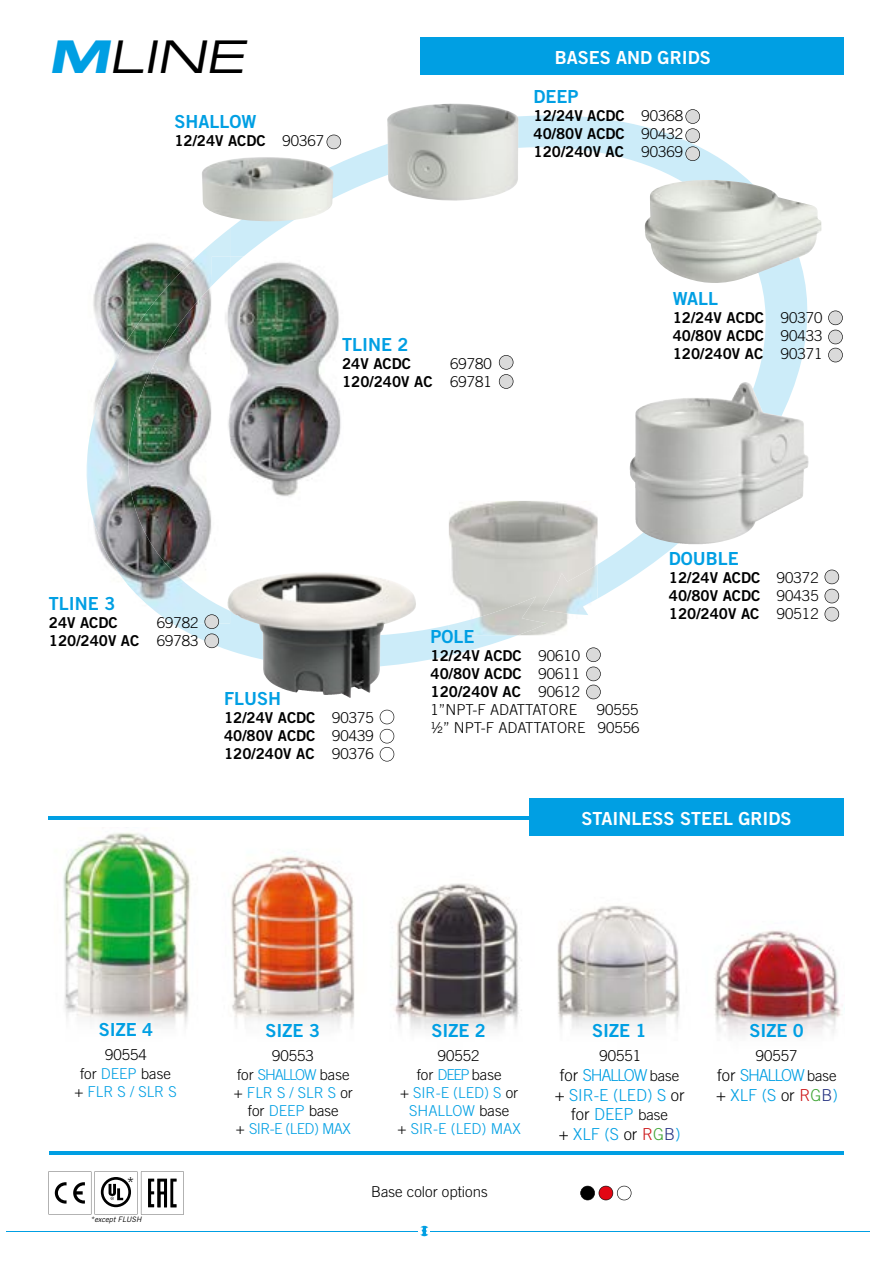
<style>
.page{position:relative;width:893px;height:1263px;background:#fff}
.page>*{position:absolute;margin:0;border:0;box-sizing:border-box;transform-origin:0 0}
.t1{font:italic 45px "Eurostile Extended Two";color:#000}
.t2{font:18px "Trade Gothic Bold Two";color:#009fe3}
.t3{font:18px "Trade Gothic Bold Two";color:#fff}
.t4{font:300 16.5px/19.8px "Trade Gothic";color:#009fe3;text-align:center}
.t5{font:300 16.5px "Trade Gothic";color:#000}
.t6{font:15px/18px "Trade Gothic Bold Two";color:#000;text-align:justify}
.t7{font:300 15px/18.1px "Trade Gothic";color:#009fe3;text-align:center}
.t8{font:300 15px/18.3px "Trade Gothic";color:#000;text-align:right}
.t9{font:italic 7.5px "Trade Gothic";color:#000}
.s1{font-family:"Eurostile Bold Extended Two";color:#009fe3}
.s2{font-family:"Trade Gothic";font-weight:300}
.s3{color:#009fe3}
.s4{color:#000}
.s5{font-size:15px;color:#000}
.s6{color:#cd1719}
.s7{color:#3fa535}
.s8{color:#283583}
</style>
<div class="page">
<svg style="left:86px;top:115px;width:723px;height:553px"></svg>
<svg style="left:580px;top:1186px;width:51px;height:14px"></svg>
<svg style="left:420px;top:1225px;width:8px;height:12px"></svg>
<hr style="left:6px;top:1231px;width:412px;height:1px;background:#009fe3">
<hr style="left:430px;top:1231px;width:440px;height:1px;background:#009fe3">
<div style="left:421px;top:38px;width:423px;height:37px;background:#009fe3"></div>
<img style="left:230px;top:256px;width:114px;height:259px">
<img style="left:230px;top:256px;width:14px;height:12px">
<img style="left:88px;top:228px;width:142px;height:395px">
<img style="left:212px;top:286px;width:18px;height:229px">
<img style="left:212px;top:256px;width:18px;height:30px">
<img style="left:202px;top:157px;width:132px;height:65px">
<svg style="left:327px;top:135px;width:14px;height:14px"></svg>
<img style="left:644px;top:180px;width:177px;height:105px">
<svg style="left:828px;top:311px;width:15px;height:51px"></svg>
<img style="left:387px;top:104px;width:132px;height:97px">
<svg style="left:685px;top:109px;width:15px;height:52px"></svg>
<img style="left:630px;top:382px;width:114px;height:146px">
<svg style="left:825px;top:570px;width:14px;height:51px"></svg>
<img style="left:449px;top:501px;width:148px;height:63px">
<img style="left:449px;top:564px;width:148px;height:71px">
<svg style="left:586px;top:647px;width:15px;height:52px"></svg>
<img style="left:228px;top:572px;width:86px;height:51px">
<svg style="left:380px;top:710px;width:14px;height:51px"></svg>
<svg style="left:205px;top:614px;width:14px;height:34px"></svg>
<svg style="left:499px;top:355px;width:14px;height:34px"></svg>
<img style="left:63px;top:832px;width:780px;height:204px">
<hr style="left:49px;top:817px;width:794px;height:3px;background:#009fe3">
<div style="left:529px;top:799px;width:315px;height:37px;background:#009fe3"></div>
<svg style="left:48px;top:1171px;width:136px;height:43px"></svg>
<hr style="left:49px;top:1151px;width:795px;height:3px;background:#009fe3">
<h1 class="t1" style="left:49px;top:26px;width:208px"><span class="s1">M</span>LINE</h1>
<p class="t3" style="left:555px;top:46px;width:157px">BASES AND GRIDS</p>
<p class="t2" style="left:174px;top:111px;width:84px">SHALLOW</p>
<p class="t6" style="left:174px;top:132px;width:151px">12/24V ACDC <span class="s2">90367</span></p>
<p class="t2" style="left:533px;top:86px;width:46px">DEEP</p>
<p class="t6" style="left:533px;top:107px;width:151px">12/24V ACDC <span class="s2">90368<br></span>40/80V ACDC <span class="s2">90432<br></span>120/240V AC <span class="s2">90369</span></p>
<p class="t2" style="left:342px;top:333px;width:68px">TLINE 2</p>
<p class="t6" style="left:342px;top:354px;width:70px">24V ACDC</p>
<p class="t8" style="left:450px;top:354px;width:43px">69780</p>
<p class="t6" style="left:342px;top:372px;width:151px">120/240V AC <span class="s2">69781</span></p>
<p class="t2" style="left:673px;top:288px;width:47px">WALL</p>
<p class="t6" style="left:673px;top:309px;width:151px">12/24V ACDC <span class="s2">90370<br></span>40/80V ACDC <span class="s2">90433<br></span>120/240V AC <span class="s2">90371</span></p>
<p class="t2" style="left:49px;top:592px;width:68px">TLINE 3</p>
<p class="t6" style="left:49px;top:613px;width:70px">24V ACDC</p>
<p class="t8" style="left:157px;top:613px;width:43px">69782</p>
<p class="t6" style="left:49px;top:631px;width:151px">120/240V AC <span class="s2">69783</span></p>
<p class="t2" style="left:224px;top:688px;width:59px">FLUSH</p>
<p class="t6" style="left:224px;top:709px;width:151px">12/24V ACDC <span class="s2">90375<br></span>40/80V ACDC <span class="s2">90439<br></span>120/240V AC <span class="s2">90376</span></p>
<p class="t2" style="left:431px;top:625px;width:46px">POLE</p>
<p class="t6" style="left:431px;top:646px;width:151px">12/24V ACDC <span class="s2">90610<br></span>40/80V ACDC <span class="s2">90611<br></span>120/240V AC <span class="s2">90612</span></p>
<p class="t8" style="left:431px;top:700px;width:148px">1”NPT-F ADATTATORE</p>
<p class="t8" style="left:431px;top:700px;width:211px">90555<br>½” NPT-F ADATTATORE 90556</p>
<p class="t2" style="left:669px;top:548px;width:72px">DOUBLE</p>
<p class="t6" style="left:669px;top:569px;width:151px">12/24V ACDC <span class="s2">90372<br></span>40/80V ACDC <span class="s2">90435<br></span>120/240V AC <span class="s2">90512</span></p>
<p class="t3" style="left:581px;top:807px;width:212px">STAINLESS STEEL GRIDS</p>
<p class="t2" style="left:99px;top:1019px;width:56px">SIZE 4</p>
<p class="t8" style="left:74px;top:1045px;width:104px;text-align:center">90554<br>for <span class="s3">DEEP</span> base + <span class="s3">FLR S / SLR S</span></p>
<p class="t5" style="left:126px;top:1173px;width:10px">*</p>
<p class="t9" style="left:91px;top:1215px;width:53px">*except FLUSH</p>
<p class="t2" style="left:266px;top:1020px;width:56px">SIZE 3</p>
<p class="t7" style="left:234px;top:1046px;width:121px"><span class="s4">90553<br>for</span> SHALLOW <span class="s4">base +</span> FLR S / SLR S <span class="s4">or for</span> DEEP <span class="s4">base<br>+</span> SIR-E (LED) MAX</p>
<p class="t2" style="left:431px;top:1020px;width:56px">SIZE 2</p>
<p class="t7" style="left:398px;top:1046px;width:125px"><span class="s4">90552<br>for</span> DEEP <span class="s4">base<br>+</span> SIR-E (LED) S <span class="s4">or<br></span>SHALLOW <span class="s4">base<br>+</span> SIR-E (LED) MAX</p>
<p class="t8" style="left:371px;top:1182px;width:118px">Base color options</p>
<p class="t2" style="left:592px;top:1020px;width:56px">SIZE 1</p>
<p class="t8" style="left:599px;top:1046px;width:43px">90551</p>
<p class="t4" style="left:555px;top:1065px;width:131px"><span class="s4">for</span> SHALLOW <span class="s5">base </span><span class="s4">+</span> SIR-E (LED) S <span class="s4">or for</span> DEEP <span class="s5">base<br></span><span class="s4">+</span> XLF (S <span class="s4">or</span> <span class="s6">R</span><span class="s7">G</span><span class="s8">B</span>)</p>
<p class="t2" style="left:749px;top:1020px;width:56px">SIZE 0</p>
<p class="t8" style="left:756px;top:1046px;width:43px">90557</p>
<p class="t4" style="left:716px;top:1065px;width:123px;text-align:left"><span class="s4">for</span> SHALLOW <span class="s5">base </span><span class="s4">+</span> XLF (S <span class="s4">or</span> <span class="s6">R</span><span class="s7">G</span><span class="s8">B</span>)</p>
</div>
